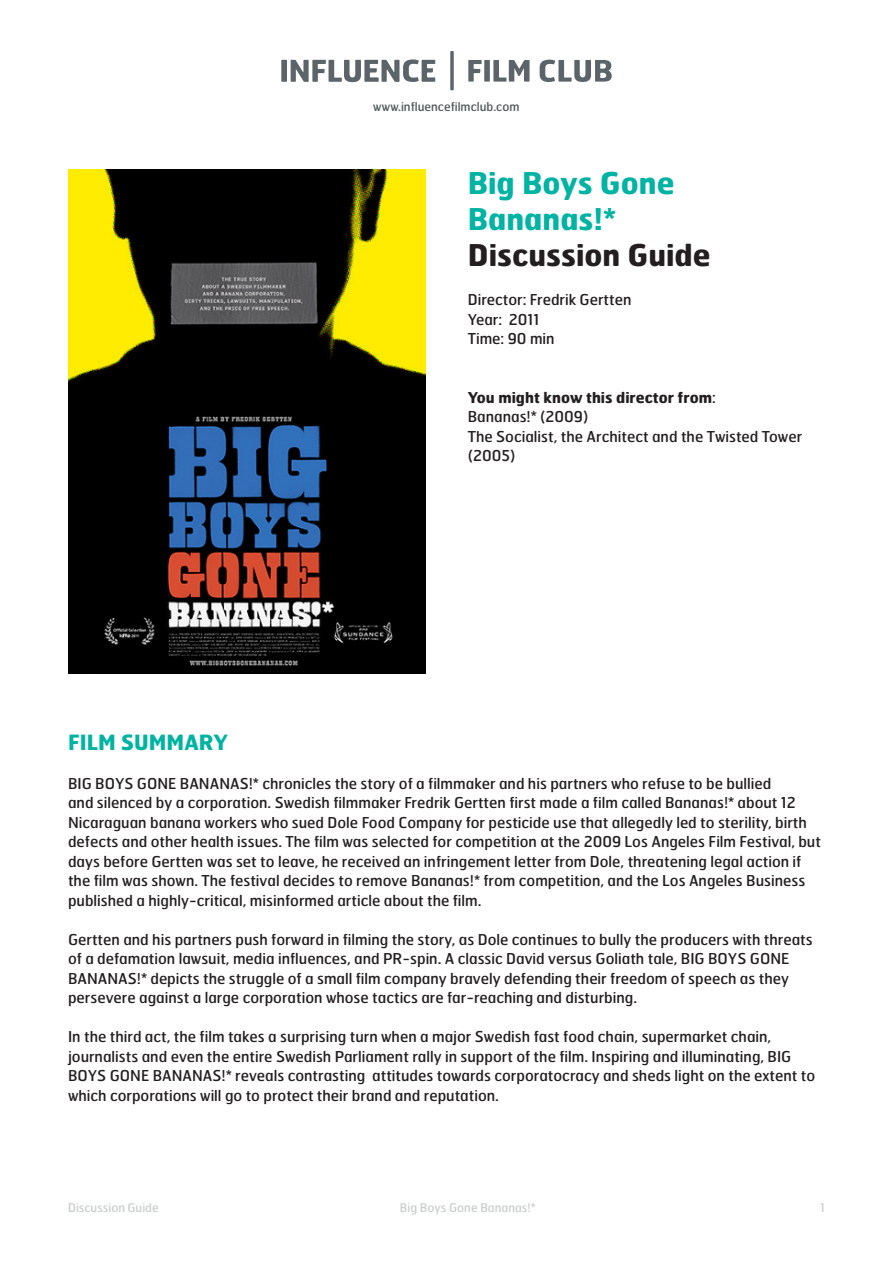
<style>
.page{position:relative;width:893px;height:1263px;background:#fff}
.page>*{position:absolute;margin:0;border:0;box-sizing:border-box;transform-origin:0 0}
.t1{font:700 30px/36px "Hermes";color:#00b3a2}
.t2{font:700 30px "Hermes";color:#231f20}
.t3{font:700 21px "Hermes";color:#00b3a2}
.t4{font:15px/19.5px "Hermes";color:#231f20}
.t5{font:700 15px "Hermes";color:#231f20}
.t6{font:12px "Hermes";color:#cacdcd}
.t7{font:12px "Hermes";color:#505759}
.s1{font-weight:400}
</style>
<div class="page">
<img style="left:68px;top:169px;width:357px;height:504px">
<div style="left:281px;top:60px;width:6px;height:22px;background:#5b6468"></div>
<svg style="left:291px;top:59px;width:144px;height:23px"></svg>
<svg style="left:468px;top:60px;width:62px;height:22px"></svg>
<svg style="left:450px;top:51px;width:4px;height:39px"></svg>
<svg style="left:540px;top:60px;width:72px;height:22px"></svg>
<p class="t7" style="left:373px;top:99px;width:148px">www.influencefilmclub.com</p>
<p class="t1" style="left:468px;top:164px;width:208px">Big Boys Gone<br>Bananas!*</p>
<p class="t2" style="left:468px;top:236px;width:244px">Discussion Guide</p>
<p class="t4" style="left:468px;top:290px;width:165px">Director: Fredrik Gertten</p>
<p class="t4" style="left:468px;top:309px;width:73px">Year: 2011</p>
<p class="t4" style="left:468px;top:329px;width:88px">Time: 90 min</p>
<p class="t5" style="left:468px;top:387px;width:249px">You might know this director from<span class="s1">:</span></p>
<p class="t4" style="left:468px;top:407px;width:122px">Bananas!* (2009)</p>
<p class="t4" style="left:468px;top:426px;width:336px">The Socialist, the Architect and the Twisted Tower (2005)</p>
<p class="t3" style="left:68px;top:728px;width:162px">FILM SUMMARY</p>
<p class="t4" style="left:68px;top:773px;width:754px">BIG BOYS GONE BANANAS!* chronicles the story of a filmmaker and his partners who refuse to be bullied<br>and silenced by a corporation. Swedish filmmaker Fredrik Gertten first made a film called Bananas!* about 12<br>Nicaraguan banana workers who sued Dole Food Company for pesticide use that allegedly led to sterility, birth defects and other health issues. The film was selected for competition at the 2009 Los Angeles Film Festival, but days before Gertten was set to leave, he received an infringement letter from Dole, threatening legal action if the film was shown. The festival decides to remove Bananas!* from competition, and the Los Angeles Business published a highly-critical, misinformed article about the film.</p>
<p class="t4" style="left:68px;top:929px;width:746px">Gertten and his partners push forward in filming the story, as Dole continues to bully the producers with threats of a defamation lawsuit, media influences, and PR-spin. A classic David versus Goliath tale, BIG BOYS GONE BANANAS!* depicts the struggle of a small film company bravely defending their freedom of speech as they persevere against a large corporation whose tactics are far-reaching and disturbing.</p>
<p class="t4" style="left:68px;top:1026px;width:749px">In the third act, the film takes a surprising turn when a major Swedish fast food chain, supermarket chain, journalists and even the entire Swedish Parliament rally in support of the film. Inspiring and illuminating, BIG BOYS GONE BANANAS!* reveals contrasting attitudes towards corporatocracy and sheds light on the extent to which corporations will go to protect their brand and reputation.</p>
<p class="t6" style="left:68px;top:1200px;width:92px">Discussion Guide</p>
<p class="t6" style="left:400px;top:1200px;width:137px">Big Boys Gone Bananas!*</p>
<p class="t6" style="left:820px;top:1200px;width:6px">1</p>
</div>
